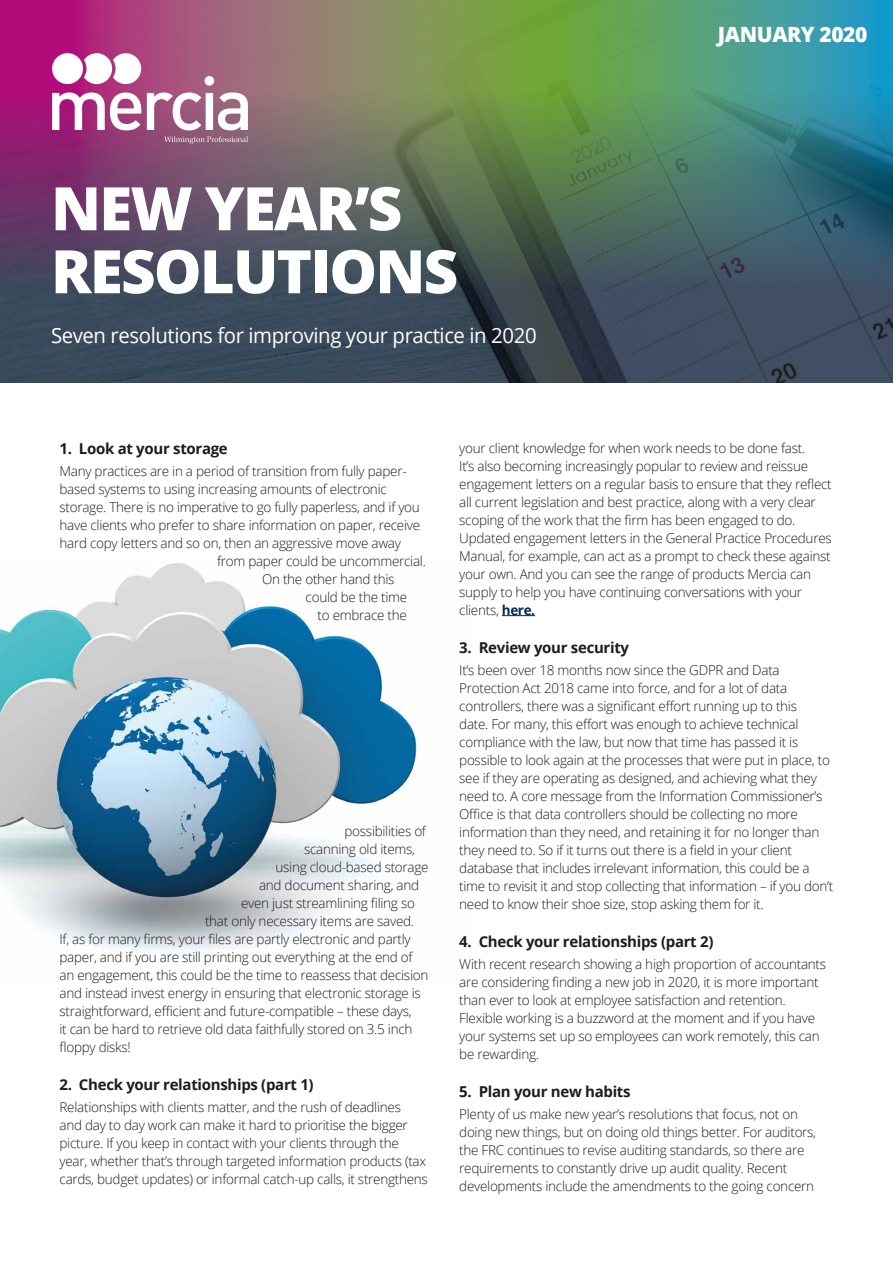
<style>
.page{position:relative;width:893px;height:1263px;background:#fff}
.page>*{position:absolute;margin:0;border:0;box-sizing:border-box;transform-origin:0 0}
.t1{font:800 60px/63px "Open Sans";letter-spacing:-.03em;color:#fff}
.t2{font:21px "Open Sans";letter-spacing:-.02em;color:#fff}
.t3{font:800 21px "Open Sans";letter-spacing:-.02em;color:#fff}
.t4{font:700 15px "Open Sans";letter-spacing:-.02em;color:#1d1d1b}
.t5{font:300 13.5px/18px "Open Sans";letter-spacing:-.02em;color:#1d1d1b}
.s1{font-weight:700;color:#002b56}
</style>
<div class="page">
<img style="left:0;top:563px;width:417px;height:389px">
<svg style="left:0;top:327px;width:893px;height:56px;background:#394859"></svg>
<img style="left:0;top:0;width:893px;height:327px">
<hr style="left:502px;top:615px;width:33px;height:1px;background:#002b56">
<svg style="left:52px;top:53px;width:196px;height:77px"></svg>
<div style="left:52px;top:53px;width:31px;height:31px;background:#fff;border-radius:50%"></div>
<svg style="left:164px;top:136px;width:84px;height:8px"></svg>
<h1 class="t1" style="left:51px;top:174px;width:409px">NEW YEAR’S<br>RESOLUTIONS</h1>
<h2 class="t2" style="left:51px;top:321px;width:487px">Seven resolutions for improving your practice in 2020</h2>
<h2 class="t3" style="left:718px;top:18px;width:151px">JANUARY 2020</h2>
<p class="t4" style="left:60px;top:438px;width:170px">1. Look at your storage</p>
<p class="t5" style="left:60px;top:462px;width:349px">Many practices are in a period of transition from fully paper-</p>
<p class="t5" style="left:60px;top:480px;width:329px">based systems to using increasing amounts of electronic</p>
<p class="t5" style="left:60px;top:498px;width:362px">storage. There is no imperative to go fully paperless, and if you</p>
<p class="t5" style="left:60px;top:516px;width:362px">have clients who prefer to share information on paper, receive</p>
<p class="t5" style="left:60px;top:534px;width:343px">hard copy letters and so on, then an aggressive move away</p>
<p class="t5" style="left:217px;top:552px;width:210px">from paper could be uncommercial.</p>
<p class="t5" style="left:262px;top:570px;width:134px">On the other hand this</p>
<p class="t5" style="left:306px;top:588px;width:103px">could be the time</p>
<p class="t5" style="left:318px;top:606px;width:91px">to embrace the</p>
<p class="t5" style="left:345px;top:822px;width:83px">possibilities of</p>
<p class="t5" style="left:304px;top:840px;width:113px">scanning old items,</p>
<p class="t5" style="left:276px;top:858px;width:155px">using cloud-based storage</p>
<p class="t5" style="left:259px;top:876px;width:162px">and document sharing, and</p>
<p class="t5" style="left:241px;top:894px;width:175px">even just streamlining filing so</p>
<p class="t5" style="left:205px;top:912px;width:211px">that only necessary items are saved.</p>
<p class="t5" style="left:60px;top:930px;width:353px">If, as for many firms, your files are partly electronic and partly</p>
<p class="t5" style="left:60px;top:948px;width:355px">paper, and if you are still printing out everything at the end of</p>
<p class="t5" style="left:60px;top:966px;width:370px">an engagement, this could be the time to reassess that decision</p>
<p class="t5" style="left:60px;top:984px;width:363px">and instead invest energy in ensuring that electronic storage is</p>
<p class="t5" style="left:60px;top:1002px;width:354px">straightforward, efficient and future-compatible – these days,</p>
<p class="t5" style="left:60px;top:1020px;width:354px">it can be hard to retrieve old data faithfully stored on 3.5 inch</p>
<p class="t5" style="left:60px;top:1038px;width:73px">floppy disks!</p>
<p class="t4" style="left:60px;top:1074px;width:256px">2. Check your relationships (part 1)</p>
<p class="t5" style="left:60px;top:1098px;width:370px">Relationships with clients matter, and the rush of deadlines<br>and day to day work can make it hard to prioritise the bigger picture. If you keep in contact with your clients through the year, whether that’s through targeted information products (tax cards, budget updates) or informal catch-up calls, it strengthens</p>
<p class="t5" style="left:459px;top:438px;width:374px">your client knowledge for when work needs to be done fast.<br>It’s also becoming increasingly popular to review and reissue engagement letters on a regular basis to ensure that they reflect all current legislation and best practice, along with a very clear scoping of the work that the firm has been engaged to do.<br>Updated engagement letters in the General Practice Procedures Manual, for example, can act as a prompt to check these against your own. And you can see the range of products Mercia can supply to help you have continuing conversations with your clients, <span class="s1">here.</span></p>
<p class="t4" style="left:459px;top:637px;width:171px">3. Review your security</p>
<p class="t5" style="left:459px;top:661px;width:376px">It’s been over 18 months now since the GDPR and Data Protection Act 2018 came into force, and for a lot of data controllers, there was a significant effort running up to this<br>date. For many, this effort was enough to achieve technical compliance with the law, but now that time has passed it is possible to look again at the processes that were put in place, to see if they are operating as designed, and achieving what they need to. A core message from the Information Commissioner’s Office is that data controllers should be collecting no more information than they need, and retaining it for no longer than they need to. So if it turns out there is a field in your client database that includes irrelevant information, this could be a time to revisit it and stop collecting that information – if you don’t need to know their shoe size, stop asking them for it.</p>
<p class="t4" style="left:459px;top:931px;width:256px">4. Check your relationships (part 2)</p>
<p class="t5" style="left:459px;top:955px;width:368px">With recent research showing a high proportion of accountants are considering finding a new job in 2020, it is more important than ever to look at employee satisfaction and retention.<br>Flexible working is a buzzword at the moment and if you have your systems set up so employees can work remotely, this can be rewarding.</p>
<p class="t4" style="left:459px;top:1081px;width:173px">5. Plan your new habits</p>
<p class="t5" style="left:459px;top:1105px;width:358px">Plenty of us make new year’s resolutions that focus, not on doing new things, but on doing old things better. For auditors, the FRC continues to revise auditing standards, so there are requirements to constantly drive up audit quality. Recent developments include the amendments to the going concern</p>
</div>
